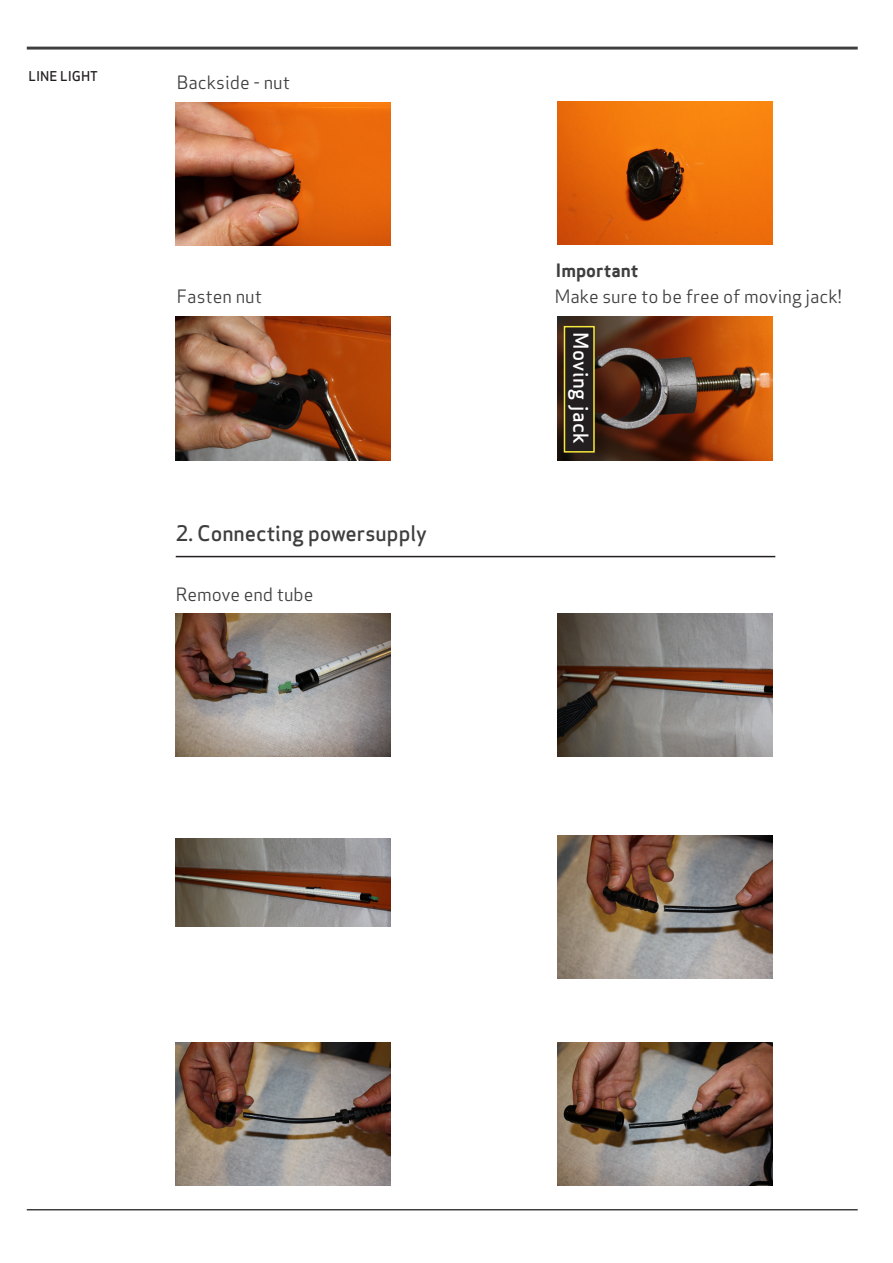
<style>
.page{position:relative;width:893px;height:1263px;background:#fff}
.page>*{position:absolute;margin:0;border:0;box-sizing:border-box;transform-origin:0 0}
.t1{font:500 21px "Apex Sans";color:#3e3e3f}
.t2{font:500 20.1px "Apex Sans";letter-spacing:.03em;color:#fff}
.t3{font:18px "Apex Sans";color:#3e3e3f}
.t4{font:700 18px "Apex Sans";color:#3e3e3f}
.t5{font:500 13.2px "Apex Sans";color:#231f20}
</style>
<div class="page">
<img style="left:176px;top:102px;width:215px;height:144px">
<img style="left:176px;top:317px;width:215px;height:143px">
<img style="left:176px;top:613px;width:215px;height:143px">
<img style="left:176px;top:838px;width:215px;height:88px">
<img style="left:176px;top:1042px;width:215px;height:143px">
<img style="left:557px;top:101px;width:215px;height:144px">
<img style="left:557px;top:317px;width:215px;height:143px">
<img style="left:557px;top:613px;width:215px;height:143px">
<img style="left:557px;top:835px;width:215px;height:144px">
<img style="left:557px;top:1042px;width:215px;height:143px">
<hr style="left:176px;top:556px;width:599px;height:1px;background:#231f20">
<div style="left:564px;top:327px;width:30px;height:125px;background:#231f20"></div>
<div style="left:564px;top:326px;width:31px;height:127px;border:2px solid #f6e83c"></div>
<hr style="left:27px;top:47px;width:831px;height:3px;background:#3e3e3f">
<hr style="left:27px;top:1209px;width:831px;height:1px;background:#3e3e3f">
<p class="t5" style="left:28px;top:64px;width:71px">LINE LIGHT</p>
<p class="t3" style="left:177px;top:67px;width:115px">Backside - nut</p>
<p class="t4" style="left:556px;top:259px;width:84px">Important</p>
<p class="t3" style="left:177px;top:281px;width:87px">Fasten nut</p>
<p class="t3" style="left:555px;top:281px;width:289px">Make sure to be free of moving jack!</p>
<p class="t1" style="left:176px;top:514px;width:253px">2. Connecting powersupply</p>
<p class="t3" style="left:176px;top:580px;width:139px">Remove end tube</p>
<p class="t2" style="left:599px;top:332px;width:114px;rotate:90deg">Moving jack</p>
</div>
